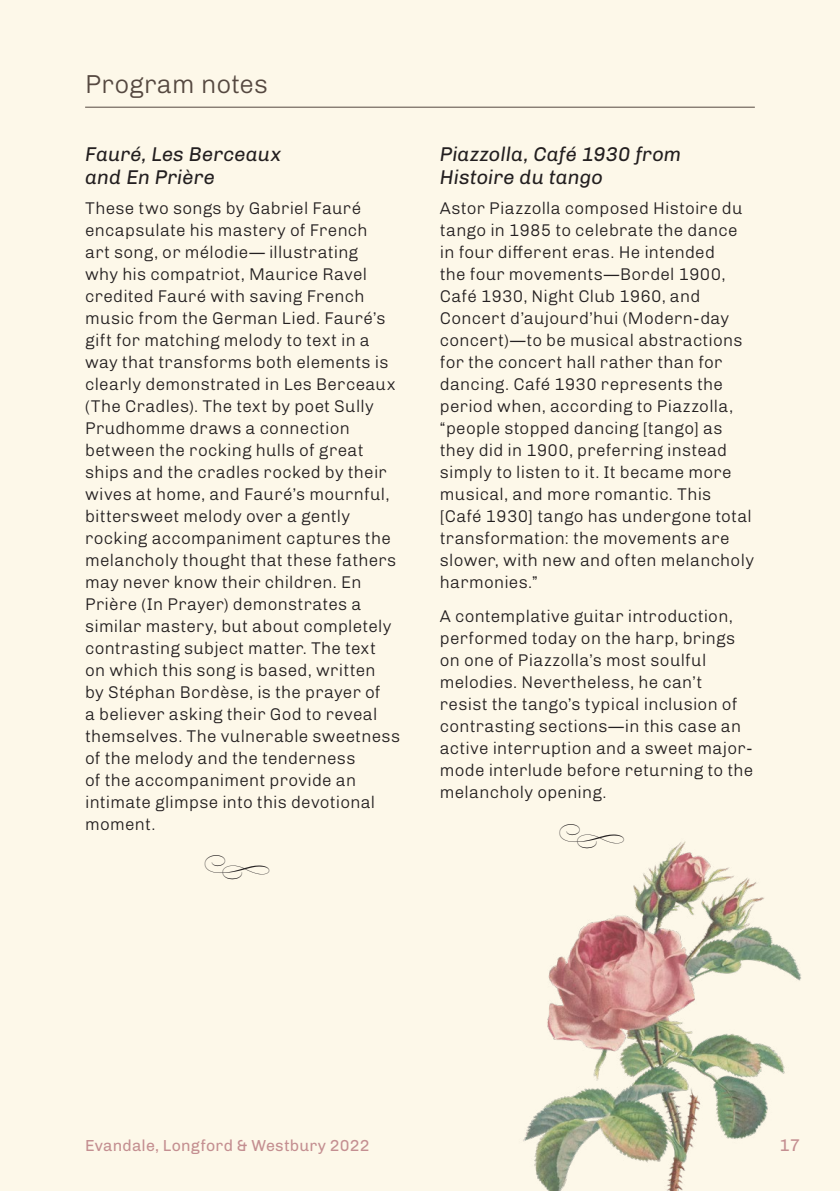
<style>
.page{position:relative;width:840px;height:1191px;background:#fff}
.page>*{position:absolute;margin:0;border:0;box-sizing:border-box;transform-origin:0 0}
.t1{font:32px "Bickham Script Pro 3";color:#231f20}
.t2{font:300 26px "Chivo";color:#554840}
.t3{font:italic 20px/23px "Chivo";color:#231f20}
.t4{font:300 17px/22px "Chivo";letter-spacing:.015em;color:#231f20}
.t5{font:17px "Chivo";color:#c48f91}
.t6{font:16px "Chivo";letter-spacing:.015em;color:#c48f91}
</style>
<div class="page">
<div style="left:0;top:0;width:839px;height:1191px;background:#fdf8e9"></div>
<hr style="left:85px;top:107px;width:669px;height:1px;background:#554840">
<img style="left:523px;top:841px;width:278px;height:350px">
<h2 class="t2" style="left:85px;top:64px;width:184px">Program notes</h2>
<p class="t3" style="left:85px;top:141px;width:197px">Fauré, Les Berceaux and En Prière</p>
<p class="t4" style="left:85px;top:196px;width:316px">These two songs by Gabriel Fauré encapsulate his mastery of French<br>art song, or mélodie— illustrating<br>why his compatriot, Maurice Ravel credited Fauré with saving French music from the German Lied. Fauré’s gift for matching melody to text in a way that transforms both elements is clearly demonstrated in Les Berceaux (The Cradles). The text by poet Sully Prudhomme draws a connection between the rocking hulls of great ships and the cradles rocked by their wives at home, and Fauré’s mournful, bittersweet melody over a gently rocking accompaniment captures the melancholy thought that these fathers may never know their children. En Prière (In Prayer) demonstrates a similar mastery, but about completely contrasting subject matter. The text on which this song is based, written<br>by Stéphan Bordèse, is the prayer of<br>a believer asking their God to reveal themselves. The vulnerable sweetness of the melody and the tenderness<br>of the accompaniment provide an intimate glimpse into this devotional moment.</p>
<h1 class="t1" style="left:203px;top:845px;width:70px">•</h1>
<p class="t3" style="left:439px;top:141px;width:243px">Piazzolla, Café 1930 from<br>Histoire du tango</p>
<p class="t4" style="left:439px;top:196px;width:315px">Astor Piazzolla composed Histoire du tango in 1985 to celebrate the dance in four different eras. He intended<br>the four movements—Bordel 1900, Café 1930, Night Club 1960, and Concert d’aujourd’hui (Modern-day concert)—to be musical abstractions for the concert hall rather than for dancing. Café 1930 represents the period when, according to Piazzolla, “people stopped dancing [tango] as they did in 1900, preferring instead simply to listen to it. It became more musical, and more romantic. This [Café 1930] tango has undergone total transformation: the movements are slower, with new and often melancholy harmonies.”</p>
<p class="t4" style="left:439px;top:603px;width:315px">A contemplative guitar introduction, performed today on the harp, brings on one of Piazzolla’s most soulful melodies. Nevertheless, he can’t resist the tango’s typical inclusion of contrasting sections—in this case an active interruption and a sweet major&shy;mode interlude before returning to the melancholy opening.</p>
<h1 class="t1" style="left:557px;top:814px;width:70px">•</h1>
<p class="t6" style="left:85px;top:1133px;width:286px">Evandale, Longford &amp; Westbury 2022</p>
<p class="t5" style="left:778px;top:1132px;width:22px">17</p>
</div>
